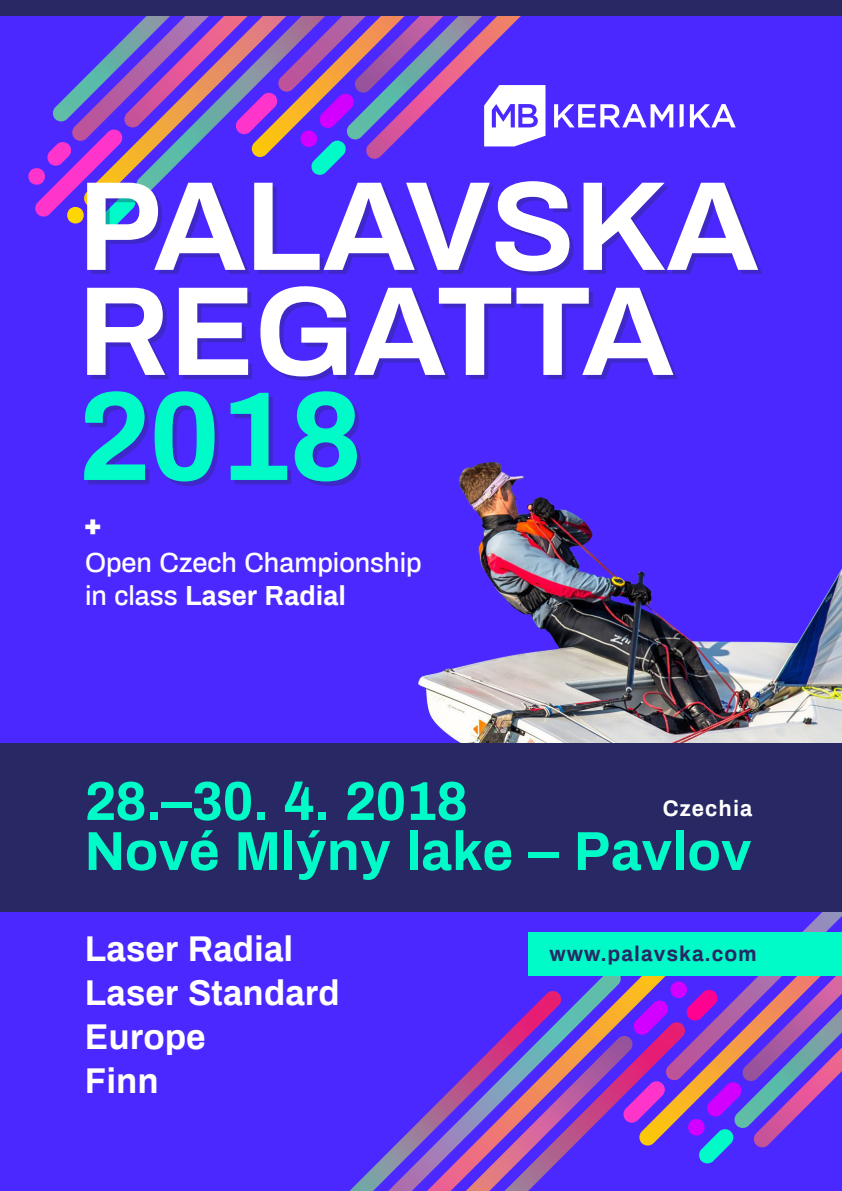
<style>
.page{position:relative;width:842px;height:1191px;background:#4b28ff}
.page>*{position:absolute;margin:0;border:0;box-sizing:border-box;transform-origin:0 0}
.t1{font:700 127px "Archivo";color:#fff}
.t2{font:700 127px "Archivo";color:#00fac8}
.t3{font:700 55px "Archivo";color:#00fac8}
.t4{font:700 35px "Archivo";color:#fff}
.t5{font:29px "Poppins";color:#fff}
.t6{font:500 27px/32.4px "Archivo";color:#fff}
.t7{font:700 22px "Archivo";letter-spacing:.05em;color:#fff}
.t8{font:700 21px "Archivo";letter-spacing:.05em;color:#282864}
.s1{font-weight:700}
</style>
<div class="page">
<svg style="left:349px;top:1083px;width:108px;height:108px"></svg>
<svg style="left:457px;top:911px;width:385px;height:280px"></svg>
<img style="left:418px;top:485px;width:424px;height:258px">
<div style="left:0;top:743px;width:842px;height:168px;background:#282864"></div>
<div style="left:0;top:0;width:842px;height:16px;background:#282864"></div>
<div style="left:88px;top:185px;width:674px;height:300px;background:#282864;opacity:.36"></div>
<div style="left:528px;top:932px;width:314px;height:43px;background:#00fac8"></div>
<svg style="left:28px;top:16px;width:517px;height:213px"></svg>
<svg style="left:554px;top:104px;width:119px;height:23px"></svg>
<svg style="left:690px;top:104px;width:46px;height:23px"></svg>
<svg style="left:679px;top:104px;width:5px;height:23px"></svg>
<p class="t1" style="left:79px;top:138px;width:681px">PALAVSKA</p>
<p class="t1" style="left:79px;top:243px;width:596px">REGATTA</p>
<p class="t2" style="left:79px;top:348px;width:284px">2018</p>
<p class="t5" style="left:84px;top:510px;width:20px">+</p>
<p class="t6" style="left:85px;top:545px;width:338px">Open Czech Championship in class <span class="s1">Laser Radial</span></p>
<p class="t3" style="left:85px;top:763px;width:384px">28.–30. 4. 2018</p>
<p class="t3" style="left:85px;top:813px;width:668px">Nové Mlýny lake – Pavlov</p>
<p class="t7" style="left:663px;top:792px;width:91px">Czechia</p>
<p class="t4" style="left:85px;top:925px;width:210px">Laser Radial</p>
<p class="t4" style="left:85px;top:969px;width:256px">Laser Standard</p>
<p class="t4" style="left:85px;top:1013px;width:122px">Europe</p>
<p class="t4" style="left:85px;top:1057px;width:75px">Finn</p>
<p class="t8" style="left:549px;top:939px;width:209px">www.palavska.com</p>
</div>
